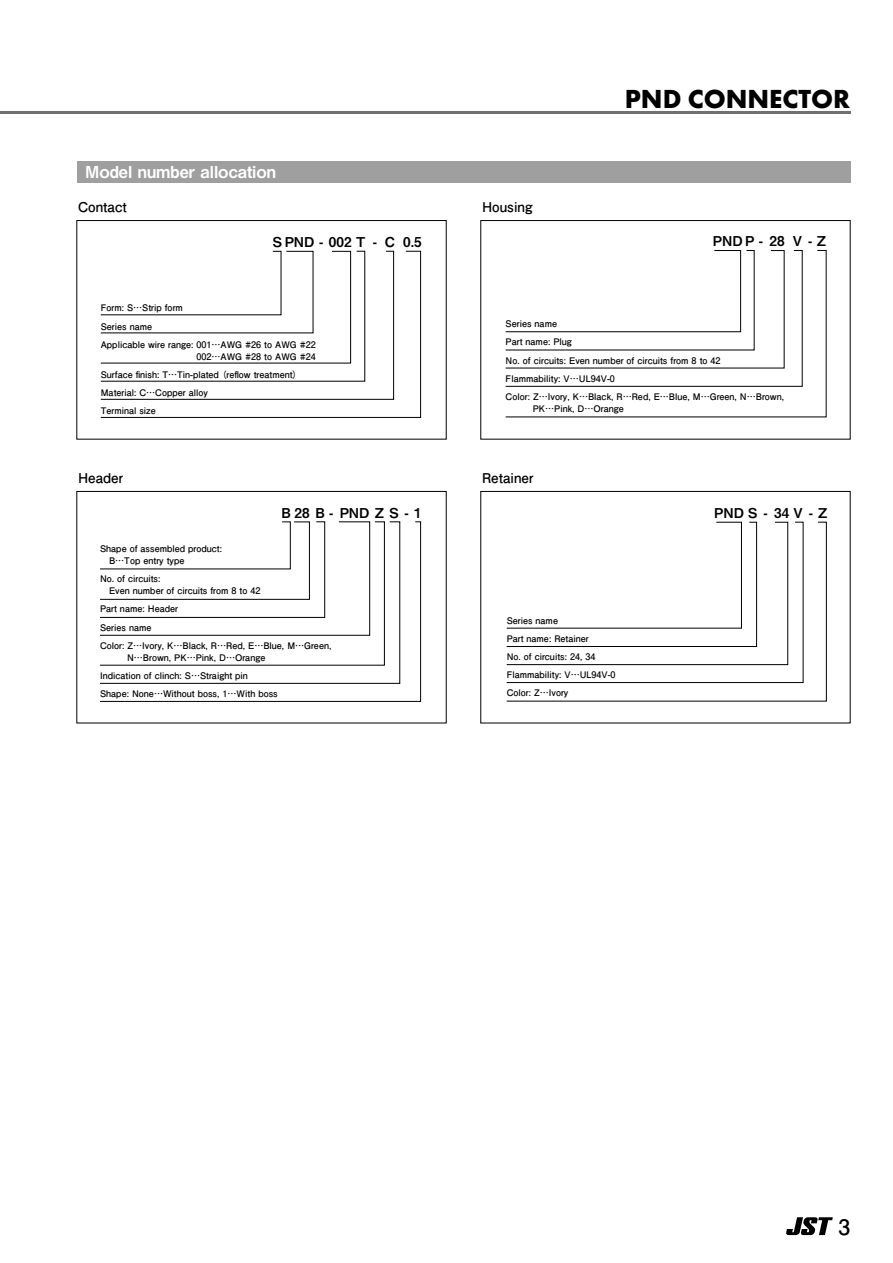
<style>
.page{position:relative;width:893px;height:1263px;background:#fff}
.page>*{position:absolute;margin:0;border:0;box-sizing:border-box;transform-origin:0 0}
.t1{font:700 27.15px "Futura PT";color:#000}
.t2{font:700 21.3px "Futo Go B101 Pr 6 N";color:#000}
.t3{font:16.5px "Midashi Go Pr 6 N MB31";color:#fff}
.t4{font:13.65px "Midashi Go Pr 6 N MB31";color:#000}
.t5{font:13.65px "Midashi Go Pr 6 N MB31";letter-spacing:.26em;color:#000}
.t6{font:700 13.5px "Futo Go B101 Pr 6 N";color:#000}
.t7{font:700 9.15px/18.1px "Futo Go B101 Pr 6 N";color:#000}
.t8{font:700 9px/18.1px "Futo Go B101 Pr 6 N";color:#000}
</style>
<div class="page">
<hr style="left:0;top:111px;width:850px;height:3px;background:#707070">
<div style="left:77px;top:162px;width:773px;height:21px;background:#9f9f9f"></div>
<svg style="left:76px;top:220px;width:371px;height:220px"></svg>
<svg style="left:480px;top:220px;width:371px;height:220px"></svg>
<svg style="left:480px;top:491px;width:371px;height:232px"></svg>
<svg style="left:76px;top:491px;width:371px;height:232px"></svg>
<svg style="left:786px;top:1217px;width:47px;height:18px"></svg>
<h3 class="t3" style="left:85px;top:159px;width:193px">Model number allocation</h3>
<h3 class="t6" style="left:78px;top:196px;width:50px">Contact</h3>
<h3 class="t4" style="left:273px;top:231px;width:150px">SPND - 002 T - C 0.5</h3>
<p class="t8" style="left:101px;top:299px;width:217px">Form: S…Strip form<br>Series name<br>Applicable wire range: 001…AWG #26 to AWG #22</p>
<p class="t8" style="left:101px;top:347px;width:217px;text-indent:43px">　　　　　 002…AWG #28 to AWG #24<br>Surface finish: T…Tin-plated (reflow treatment)<br>Material: C…Copper alloy<br>Terminal size</p>
<h3 class="t6" style="left:78px;top:467px;width:47px">Header</h3>
<h3 class="t5" style="left:282px;top:502px;width:142px">B28B-PNDZS-1</h3>
<p class="t7" style="left:109px;top:542px;width:114px;line-height:12.1px;text-indent:-9px">Shape of assembled product:<br>B…Top entry type</p>
<p class="t7" style="left:109px;top:572px;width:153px;line-height:12.1px;text-indent:-9px">No. of circuits:<br>Even number of circuits from 8 to 42</p>
<p class="t7" style="left:100px;top:600px;width:233px">Part name: Header<br>Series name<br>Color: Z…Ivory, K…Black, R…Red, E…Blue, M…Green,</p>
<p class="t7" style="left:100px;top:648px;width:179px;text-indent:27px">N…Brown, PK…Pink, D…Orange<br>Indication of clinch: S…Straight pin<br>Shape: None…Without boss, 1…With boss</p>
<h3 class="t6" style="left:482px;top:196px;width:52px">Housing</h3>
<h1 class="t1" style="left:625px;top:81px;width:227px">PND CONNECTOR</h1>
<h3 class="t4" style="left:713px;top:230px;width:115px">PNDP- 28 V -Z</h3>
<p class="t8" style="left:506px;top:314px;width:280px">Series name<br>Part name: Plug<br>No. of circuits: Even number of circuits from 8 to 42<br>Flammability: V…UL94V-0<br>Color: Z…Ivory, K…Black, R…Red, E…Blue, M…Green, N…Brown,</p>
<p class="t8" style="left:533px;top:399px;width:93px">PK…Pink, D…Orange</p>
<h3 class="t6" style="left:482px;top:467px;width:53px">Retainer</h3>
<p class="t8" style="left:507px;top:611px;width:110px">Series name<br>Part name: Retainer<br>No. of circuits: 24, 34<br>Flammability: V…UL94V-0<br>Color: Z…Ivory</p>
<h3 class="t4" style="left:714px;top:501px;width:115px">PNDS - 34V -Z</h3>
<h2 class="t2" style="left:839px;top:1210px;width:13px">3</h2>
</div>
